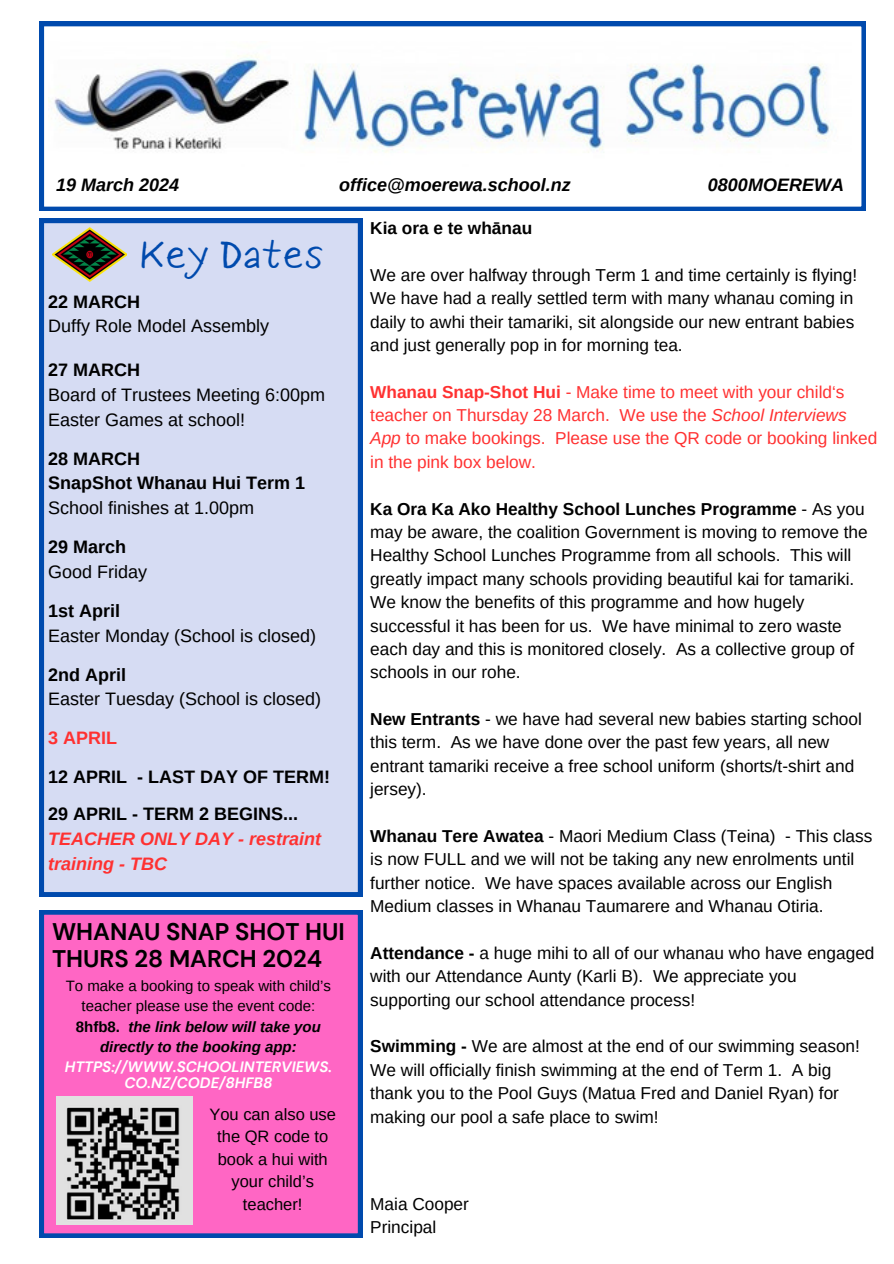
<style>
.page{position:relative;width:894px;height:1264px;background:#fff}
.page>*{position:absolute;margin:0;border:0;box-sizing:border-box;transform-origin:0 0}
.t1{font:37.5px "Six Hands Marker";color:#004aad}
.t2{font:700 24px/27px "DM Sans";color:#000}
.t3{font:18px/24.8px "Arimo";color:#000}
.t4{font:700 18px/24.8px "Arimo";color:#000}
.t5{font:italic 700 18px/24.8px "Arimo";color:#ff3131}
.t6{font:italic 700 18px "Arimo";color:#000}
.t7{font:700 18px "Arimo";color:#ff3131}
.t8{font:17.25px/23.4px "Arimo";color:#000}
.t9{font:17.25px/23.4px "Arimo";color:#ff3131}
.t10{font:700 17.25px "Arimo";color:#000}
.t11{font:16.5px/22.5px "Arimo";color:#000;text-align:center}
.t12{font:15px/20.2px "Arimo";color:#000;text-align:center}
.t13{font:italic 700 15px/16.8px "DM Sans";color:#fff;text-align:center}
.s1{font-weight:700}
.s2{font-weight:400}
.s3{font-style:normal;color:#000}
.s4{font-weight:700;font-style:italic}
.s5{font-style:italic}
</style>
<div class="page">
<svg style="left:40px;top:22px;width:825px;height:189px"></svg>
<div style="left:40px;top:219px;width:322px;height:677px;background:#d6dcf3"></div>
<img style="left:48px;top:41px;width:803px;height:125px">
<img style="left:52px;top:227px;width:74px;height:54px">
<div style="left:40px;top:910px;width:322px;height:327px;background:#ff66c4"></div>
<img style="left:56px;top:1096px;width:136px;height:128px">
<h3 class="t6" style="left:56px;top:175px;width:125px">19 March 2024</h3>
<h3 class="t6" style="left:339px;top:175px;width:233px">office@moerewa.school.nz</h3>
<h4 class="t6" style="left:707px;top:175px;width:137px">0800MOEREWA</h4>
<h2 class="t1" style="left:139px;top:223px;width:186px">Key Dates</h2>
<p class="t3" style="left:48px;top:289px;width:222px"><span class="s1">22 MARCH<br></span>Duffy Role Model Assembly</p>
<h6 class="t3" style="left:48px;top:357px;width:278px"><span class="s1">27 MARCH<br></span>Board of Trustees Meeting 6:00pm<br>Easter Games at school!</h6>
<p class="t4" style="left:48px;top:446px;width:258px">28 MARCH<br>SnapShot Whanau Hui Term 1<br><span class="s2">School finishes at 1.00pm</span></p>
<h5 class="t3" style="left:48px;top:534px;width:100px"><span class="s1">29 March<br></span>Good Friday</h5>
<h4 class="t3" style="left:48px;top:598px;width:269px"><span class="s1">1st April<br></span>Easter Monday (School is closed)</h4>
<h5 class="t3" style="left:48px;top:662px;width:274px"><span class="s1">2nd April<br></span>Easter Tuesday (School is closed)</h5>
<h5 class="t7" style="left:48px;top:728px;width:70px">3 APRIL</h5>
<h5 class="t4" style="left:48px;top:764px;width:283px">12 APRIL - LAST DAY OF TERM!</h5>
<h5 class="t5" style="left:48px;top:801px;width:274px"><span class="s3">29 APRIL - TERM 2 BEGINS...<br></span>TEACHER ONLY DAY - restraint training - TBC</h5>
<h5 class="t2" style="left:52px;top:918px;width:294px">WHANAU SNAP SHOT HUI<br>THURS 28 MARCH 2024</h5>
<h5 class="t12" style="left:66px;top:975px;width:267px">To make a booking to speak with child’s teacher please use the event code:<br><span class="s1">8hfb8.</span> <span class="s4">the link below will take you directly to the booking app:</span></h5>
<h5 class="t13" style="left:65px;top:1058px;width:269px">HTTPS://WWW.SCHOOLINTERVIEWS.<br>CO.NZ/CODE/8HFB8</h5>
<h5 class="t11" style="left:209px;top:1102px;width:128px">You can also use the QR code to book a hui with your child’s teacher!</h5>
<h3 class="t10" style="left:370px;top:218px;width:163px">Kia ora e te whānau</h3>
<p class="t8" style="left:370px;top:263px;width:488px">We are over halfway through Term 1 and time certainly is flying!<br>We have had a really settled term with many whanau coming in daily to awhi their tamariki, sit alongside our new entrant babies and just generally pop in for morning tea.</p>
<h1 class="t9" style="left:370px;top:380px;width:508px"><span class="s1">Whanau Snap-Shot Hui</span> - Make time to meet with your child‘s teacher on Thursday 28 March. We use the <span class="s5">School Interviews App</span> to make bookings. Please use the QR code or booking linked in the pink box below.</h1>
<h5 class="t8" style="left:370px;top:497px;width:499px"><span class="s1">Ka Ora Ka Ako Healthy School Lunches Programme</span> - As you may be aware, the coalition Government is moving to remove the Healthy School Lunches Programme from all schools. This will greatly impact many schools providing beautiful kai for tamariki.<br>We know the benefits of this programme and how hugely successful it has been for us. We have minimal to zero waste each day and this is monitored closely. As a collective group of schools in our rohe.</h5>
<h5 class="t8" style="left:370px;top:707px;width:493px"><span class="s1">New Entrants</span> - we have had several new babies starting school this term. As we have done over the past few years, all new entrant tamariki receive a free school uniform (shorts/t-shirt and jersey).</h5>
<h5 class="t8" style="left:370px;top:824px;width:503px"><span class="s1">Whanau Tere Awatea</span> - Maori Medium Class (Teina) - This class is now FULL and we will not be taking any new enrolments until further notice. We have spaces available across our English Medium classes in Whanau Taumarere and Whanau Otiria.</h5>
<h5 class="t8" style="left:370px;top:941px;width:505px"><span class="s1">Attendance -</span> a huge mihi to all of our whanau who have engaged with our Attendance Aunty (Karli B). We appreciate you supporting our school attendance process!</h5>
<h5 class="t8" style="left:370px;top:1034px;width:491px"><span class="s1">Swimming -</span> We are almost at the end of our swimming season!<br>We will officially finish swimming at the end of Term 1. A big thank you to the Pool Guys (Matua Fred and Daniel Ryan) for making our pool a safe place to swim!</h5>
<h5 class="t8" style="left:370px;top:1192px;width:100px">Maia Cooper<br>Principal</h5>
</div>
